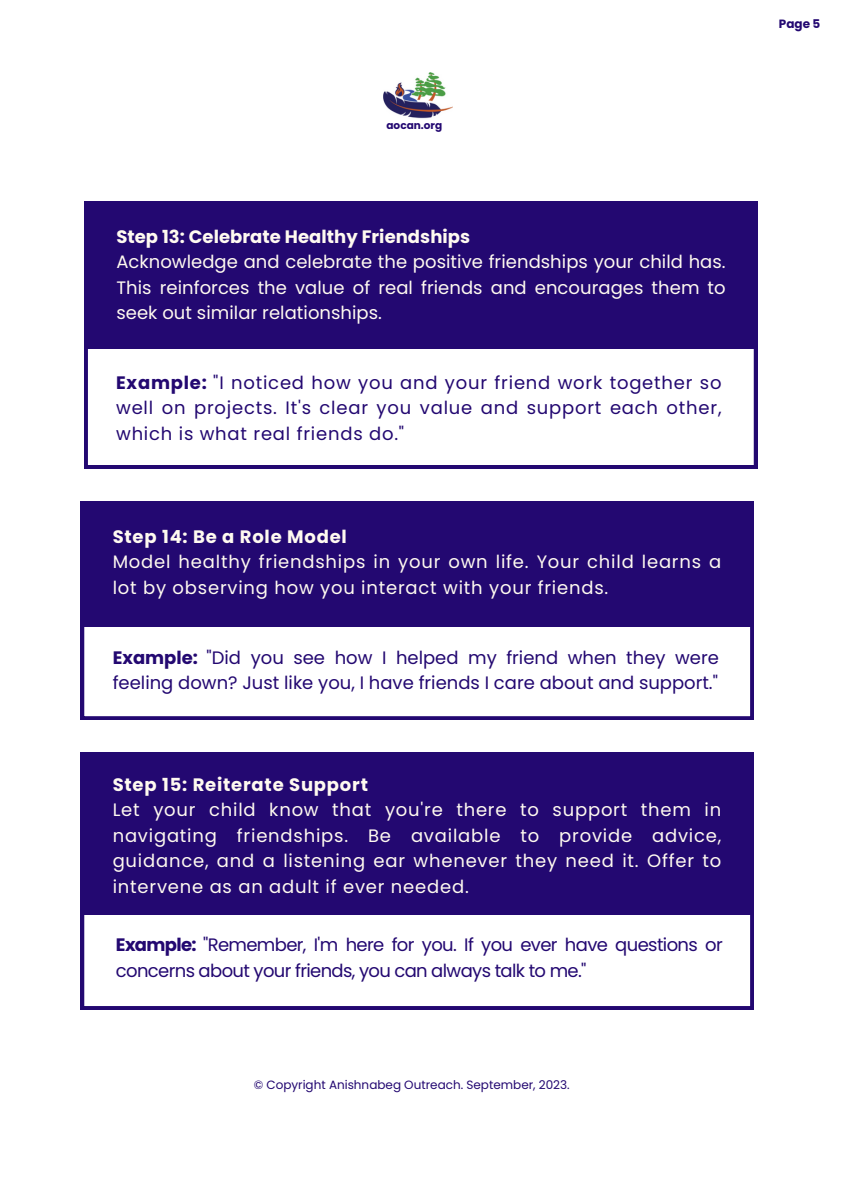
<style>
.page{position:relative;width:842px;height:1191px;background:#fff}
.page>*{position:absolute;margin:0;border:0;box-sizing:border-box;transform-origin:0 0}
.t1{font:18px/25.5px "Poppins";letter-spacing:.045em;color:#fffaf0;text-align:justify}
.t2{font:18px/25.5px "Poppins";color:#230871;text-align:justify}
.t3{font:18px/25.5px "Poppins";letter-spacing:-.035em;color:#230871}
.t4{font:700 18px "Poppins";letter-spacing:.045em;color:#fffaf0}
.t5{font:700 18px "Poppins";letter-spacing:.005em;color:#fffaf0}
.t6{font:12px "Poppins";color:#230871}
.t7{font:700 12px "Poppins";color:#230871}
.t8{font:700 10.5px "Poppins";color:#230871}
.s1{font-weight:700}
</style>
<div class="page">
<img style="left:383px;top:72px;width:70px;height:46px">
<svg style="left:84px;top:348px;width:673px;height:120px"></svg>
<div style="left:84px;top:201px;width:673px;height:147px;background:#230871"></div>
<svg style="left:81px;top:626px;width:673px;height:93px"></svg>
<div style="left:81px;top:501px;width:673px;height:125px;background:#230871"></div>
<svg style="left:81px;top:914px;width:673px;height:95px"></svg>
<div style="left:81px;top:752px;width:673px;height:162px;background:#230871"></div>
<p class="t8" style="left:386px;top:118px;width:57px">aocan.org</p>
<p class="t5" style="left:116px;top:224px;width:355px">Step 13: Celebrate Healthy Friendships</p>
<p class="t1" style="left:116px;top:249px;width:611px">Acknowledge and celebrate the positive friendships your child has.<br>This reinforces the value of real friends and encourages them to seek out similar relationships.</p>
<p class="t2" style="left:116px;top:370px;width:607px"><span class="s1">Example:</span> "I noticed how you and your friend work together so well on projects. It's clear you value and support each other, which is what real friends do."</p>
<p class="t4" style="left:113px;top:523px;width:236px">Step 14: Be a Role Model</p>
<p class="t1" style="left:113px;top:549px;width:610px">Model healthy friendships in your own life. Your child learns a lot by observing how you interact with your friends.</p>
<p class="t2" style="left:113px;top:644px;width:608px"><span class="s1">Example:</span> "Did you see how I helped my friend when they were feeling down? Just like you, I have friends I care about and support."</p>
<p class="t4" style="left:113px;top:771px;width:257px">Step 15: Reiterate Support</p>
<p class="t1" style="left:113px;top:797px;width:610px">Let your child know that you're there to support them in navigating friendships. Be available to provide advice, guidance, and a listening ear whenever they need it. Offer to intervene as an adult if ever needed.</p>
<p class="t3" style="left:116px;top:932px;width:608px"><span class="s1">Example:</span> "Remember, I'm here for you. If you ever have questions or concerns about your friends, you can always talk to me."</p>
<p class="t6" style="left:254px;top:1076px;width:318px">© Copyright Anishnabeg Outreach. September, 2023.</p>
<p class="t7" style="left:779px;top:15px;width:43px">Page 5</p>
</div>
